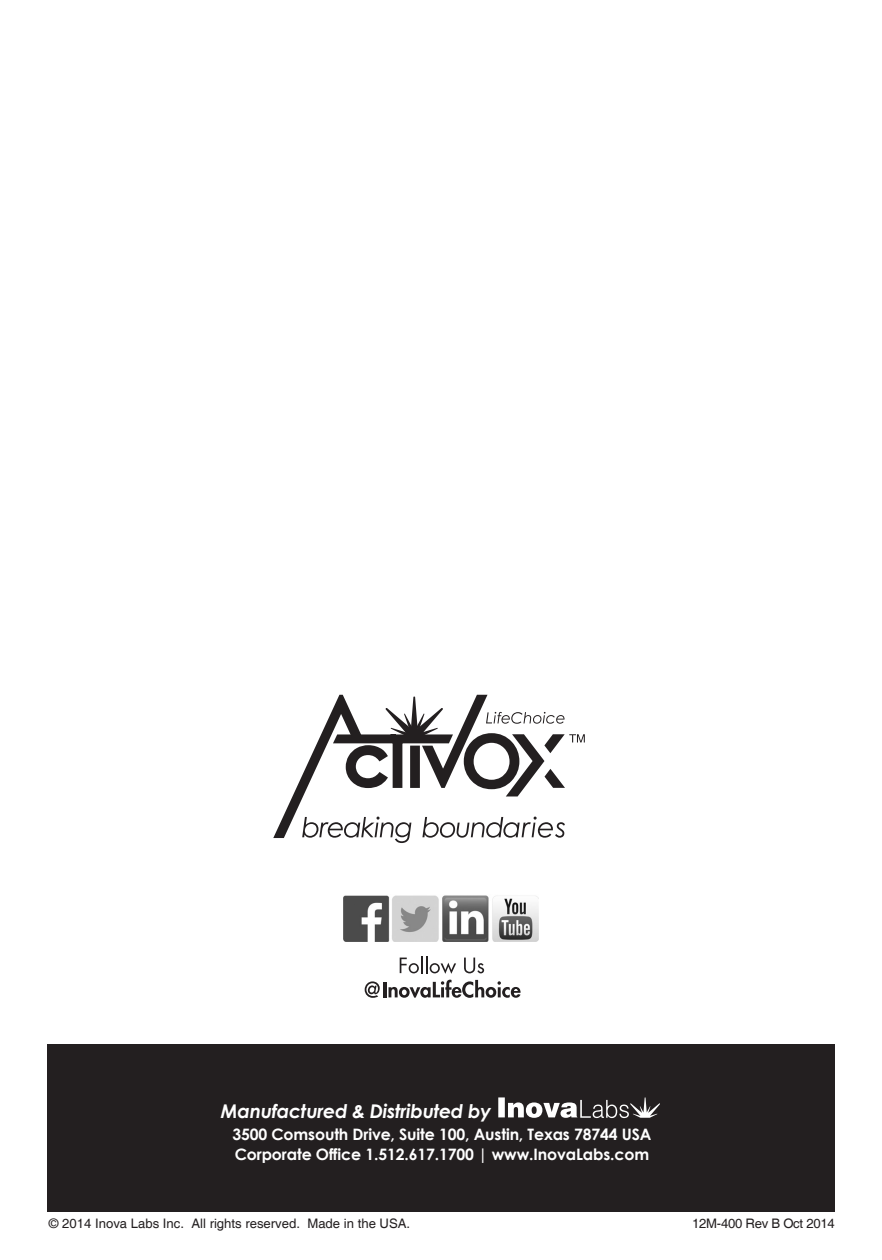
<style>
.page{position:relative;width:882px;height:1260px;background:#fff}
.page>*{position:absolute;margin:0;border:0;box-sizing:border-box;transform-origin:0 0}
.t1{font:italic 700 18.9px "Century Gothic";letter-spacing:-.015em;color:#fff}
.t2{font:700 15.75px "Century Gothic";letter-spacing:-.01em;color:#fff}
.t3{font:13.12px "Helvetica";color:#231f20}
.t4{font:13.12px "Helvetica";letter-spacing:-.02em;color:#231f20}
</style>
<div class="page">
<div style="left:47px;top:1045px;width:788px;height:167px;background:#231f20"></div>
<svg style="left:498px;top:1097px;width:162px;height:21px"></svg>
<img style="left:343px;top:895px;width:196px;height:47px">
<svg style="left:400px;top:956px;width:56px;height:18px"></svg>
<svg style="left:464px;top:958px;width:20px;height:15px"></svg>
<svg style="left:365px;top:981px;width:15px;height:17px"></svg>
<hr style="left:383px;top:982px;width:3px;height:15px;background:#231f20">
<svg style="left:389px;top:980px;width:132px;height:18px"></svg>
<svg style="left:273px;top:695px;width:312px;height:148px"></svg>
<p class="t1" style="left:221px;top:1096px;width:272px">Manufactured &amp; Distributed by</p>
<p class="t2" style="left:232px;top:1123px;width:421px">3500 Comsouth Drive, Suite 100, Austin, Texas 78744 USA</p>
<p class="t2" style="left:235px;top:1142px;width:416px">Corporate Office 1.512.617.1700 | www.InovaLabs.com</p>
<p class="t3" style="left:49px;top:1216px;width:363px">© 2014 Inova Labs Inc. All rights reserved. Made in the USA.</p>
<p class="t4" style="left:692px;top:1216px;width:144px">12M-400 Rev B Oct 2014</p>
</div>
